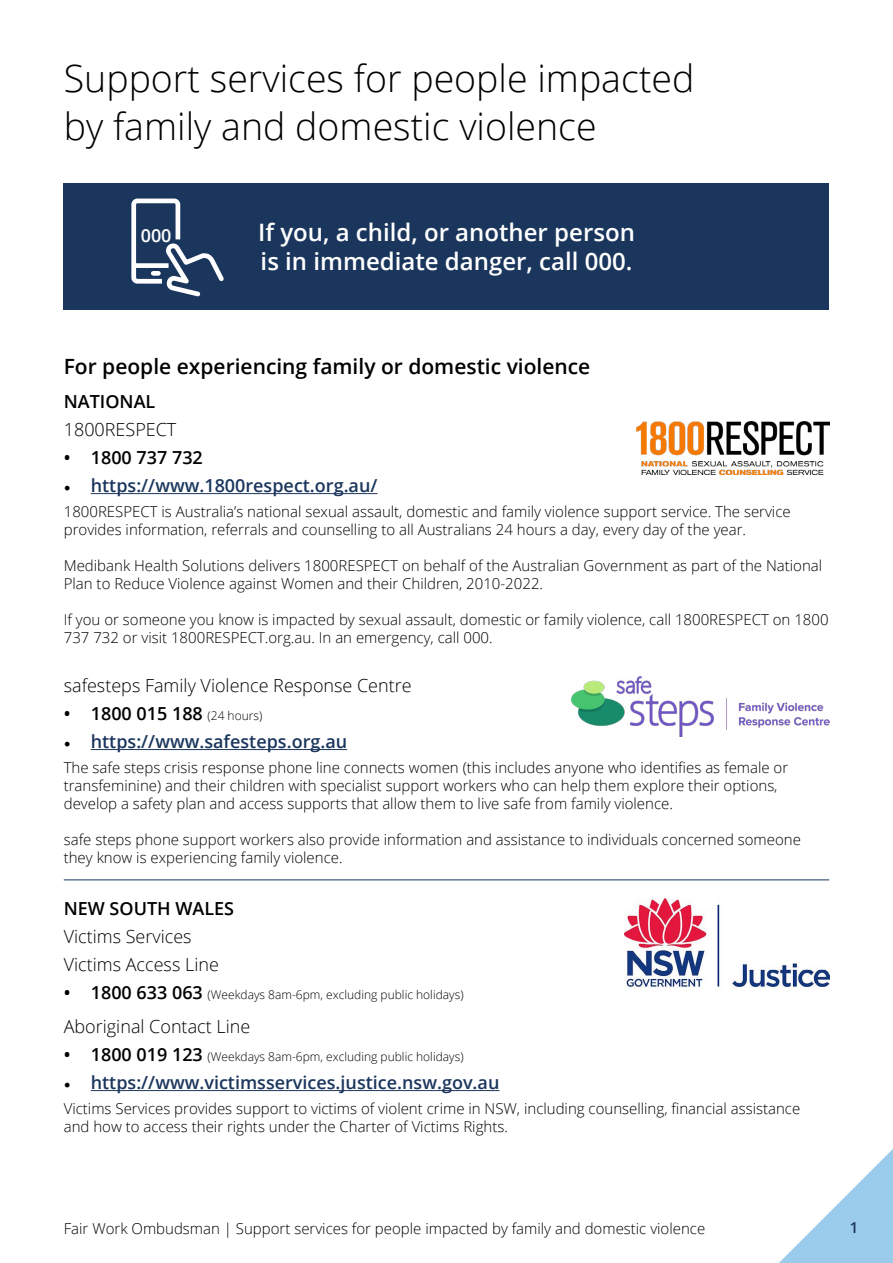
<style>
.page{position:relative;width:893px;height:1263px;background:#fff}
.page>*{position:absolute;margin:0;border:0;box-sizing:border-box;transform-origin:0 0}
.t1{font:300 37.5px/48px "Open Sans";color:#000}
.t2{font:600 24px/28.8px "Open Sans";color:#fff}
.t3{font:600 21px "Open Sans";color:#000}
.t4{font:600 18px "Open Sans";color:#1b365d}
.t5{font:300 18px "Open Sans";color:#000}
.t6{font:600 18px "Open Sans";color:#000}
.t7{font:600 18px "Open Sans";color:#fff}
.t8{font:300 15px/18px "Open Sans";color:#000}
.t9{font:600 15px "Open Sans";color:#1b365d}
.t10{font:300 12px "Open Sans";color:#000}
.s1{font-family:"Minion Pro";font-weight:400;color:#000}
.s2{font-weight:300;font-size:12px}
.s3{font-weight:600;font-size:18px}
</style>
<div class="page">
<svg style="left:779px;top:1149px;width:114px;height:114px"></svg>
<div style="left:64px;top:183px;width:765px;height:126px;background:#1b365d"></div>
<svg style="left:131px;top:198px;width:93px;height:99px"></svg>
<div style="left:133px;top:263px;width:36px;height:5px;background:#fff"></div>
<hr style="left:91px;top:493px;width:287px;height:1px;background:#1b365d">
<hr style="left:91px;top:749px;width:256px;height:1px;background:#1b365d">
<hr style="left:91px;top:1090px;width:408px;height:1px;background:#1b365d">
<hr style="left:64px;top:879px;width:765px;height:1px;background:#1b365d">
<img style="left:637px;top:421px;width:193px;height:53px">
<img style="left:572px;top:676px;width:257px;height:60px">
<img style="left:625px;top:897px;width:204px;height:91px">
<h1 class="t1" style="left:64px;top:54px;width:632px">Support services for people impacted by family and domestic violence</h1>
<p class="t7" style="left:141px;top:223px;width:32px">000</p>
<p class="t2" style="left:258px;top:217px;width:378px">If you, a child, or another person is in immediate danger, call 000.</p>
<h2 class="t3" style="left:64px;top:352px;width:528px">For people experiencing family or domestic violence</h2>
<p class="t6" style="left:64px;top:389px;width:93px">NATIONAL</p>
<p class="t5" style="left:64px;top:417px;width:114px">1800RESPECT</p>
<p class="t6" style="left:64px;top:445px;width:141px">• 1800 737 732</p>
<p class="t4" style="left:64px;top:473px;width:315px"><span class="s1">•</span> https://www.1800respect.org.au/</p>
<p class="t8" style="left:64px;top:502px;width:728px">1800RESPECT is Australia’s national sexual assault, domestic and family violence support service. The service provides information, referrals and counselling to all Australians 24 hours a day, every day of the year.</p>
<p class="t8" style="left:64px;top:556px;width:760px">Medibank Health Solutions delivers 1800RESPECT on behalf of the Australian Government as part of the National<br>Plan to Reduce Violence against Women and their Children, 2010-2022.</p>
<p class="t8" style="left:64px;top:610px;width:766px">If you or someone you know is impacted by sexual assault, domestic or family violence, call 1800RESPECT on 1800<br>737 732 or visit 1800RESPECT.org.au. In an emergency, call 000.</p>
<p class="t5" style="left:64px;top:673px;width:349px">safesteps Family Violence Response Centre</p>
<p class="t6" style="left:64px;top:701px;width:200px">• 1800 015 188 <span class="s2">(24 hours)</span></p>
<p class="t4" style="left:64px;top:729px;width:285px"><span class="s1">•</span> https://www.safesteps.org.au</p>
<p class="t8" style="left:64px;top:758px;width:726px">The safe steps crisis response phone line connects women (this includes anyone who identifies as female or transfeminine) and their children with specialist support workers who can help them explore their options, develop a safety plan and access supports that allow them to live safe from family violence.</p>
<p class="t8" style="left:64px;top:830px;width:739px">safe steps phone support workers also provide information and assistance to individuals concerned someone they know is experiencing family violence.</p>
<p class="t6" style="left:64px;top:896px;width:172px">NEW SOUTH WALES</p>
<p class="t5" style="left:64px;top:924px;width:129px">Victims Services</p>
<p class="t5" style="left:64px;top:952px;width:157px">Victims Access Line</p>
<p class="t10" style="left:64px;top:986px;width:401px"><span class="s3">• 1800 633 063</span> (Weekdays 8am-6pm, excluding public holidays)</p>
<p class="t5" style="left:64px;top:1014px;width:188px">Aboriginal Contact Line</p>
<p class="t10" style="left:64px;top:1049px;width:401px"><span class="s3">• 1800 019 123</span> (Weekdays 8am-6pm, excluding public holidays)</p>
<p class="t4" style="left:64px;top:1070px;width:437px"><span class="s1">•</span> https://www.victimsservices.justice.nsw.gov.au</p>
<p class="t8" style="left:64px;top:1099px;width:738px">Victims Services provides support to victims of violent crime in NSW, including counselling, financial assistance and how to access their rights under the Charter of Victims Rights.</p>
<p class="t8" style="left:64px;top:1219px;width:643px">Fair Work Ombudsman | Support services for people impacted by family and domestic violence</p>
<p class="t9" style="left:850px;top:1217px;width:10px">1</p>
</div>
